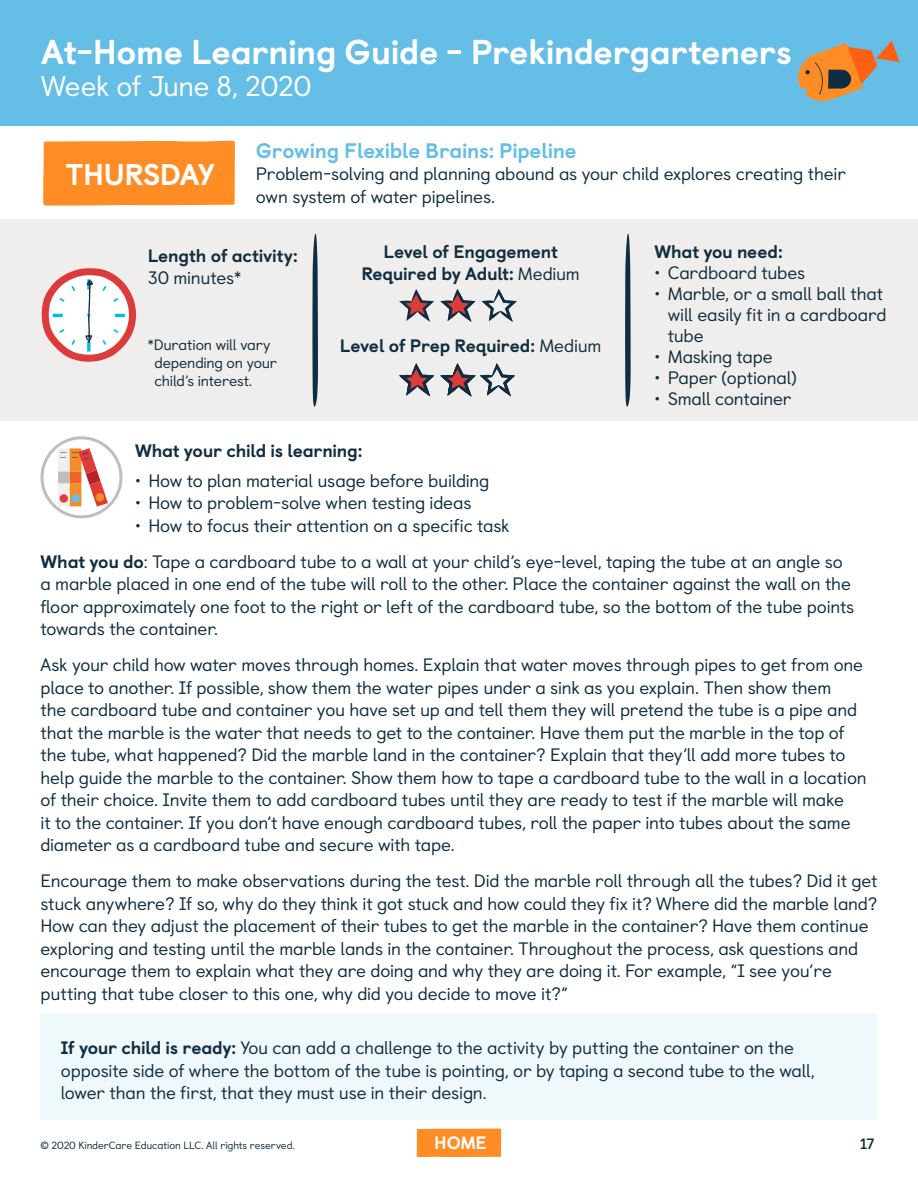
<style>
.page{position:relative;width:918px;height:1188px;background:#fff}
.page>*{position:absolute;margin:0;border:0;box-sizing:border-box;transform-origin:0 0}
.t1{font:800 34.5px "Castledown";letter-spacing:-.01em;color:#fff}
.t2{font:800 30px "Castledown";letter-spacing:-.025em;color:#fff}
.t3{font:28.5px "Castledown";letter-spacing:-.015em;color:#fff}
.t4{font:800 21px "Castledown";letter-spacing:-.01em;color:#64bee6}
.t5{font:18px/22.5px "Castledown";letter-spacing:-.015em;color:#102e41}
.t6{font:800 18px/22.5px "Castledown";letter-spacing:-.015em;color:#102e41;text-align:center}
.t7{font:800 18px "Castledown";color:#fff}
.t8{font:15px/18px "Castledown";letter-spacing:-.015em;color:#102e41}
.t9{font:700 15px "Castledown";color:#102e41}
.t10{font:10.5px "Castledown";letter-spacing:-.01em;color:#102e41}
.s1{font-weight:400}
.s2{font-weight:800}
</style>
<div class="page">
<div style="left:417px;top:1129px;width:84px;height:28px;background:#ff8c24"></div>
<div style="left:0;top:0;width:918px;height:125px;background:#64bee6"></div>
<svg style="left:798px;top:40px;width:102px;height:61px"></svg>
<div style="left:40px;top:1013px;width:838px;height:107px;background:#eff9fc"></div>
<div style="left:43px;top:141px;width:192px;height:65px;background:#ff8c24"></div>
<svg style="left:42px;top:438px;width:79px;height:79px"></svg>
<svg style="left:58px;top:448px;width:50px;height:59px"></svg>
<div style="left:41px;top:436px;width:81px;height:82px;border:3px solid #bebebe;border-radius:50%"></div>
<div style="left:0;top:220px;width:918px;height:201px;background:#f0eeec"></div>
<svg style="left:312px;top:233px;width:6px;height:174px"></svg>
<svg style="left:625px;top:233px;width:6px;height:174px"></svg>
<svg style="left:399px;top:289px;width:35px;height:33px"></svg>
<svg style="left:399px;top:363px;width:35px;height:34px"></svg>
<svg style="left:440px;top:289px;width:36px;height:33px"></svg>
<svg style="left:482px;top:289px;width:35px;height:33px"></svg>
<svg style="left:440px;top:363px;width:75px;height:34px"></svg>
<svg style="left:42px;top:268px;width:94px;height:94px"></svg>
<h1 class="t1" style="left:41px;top:24px;width:752px">At-Home Learning Guide - Prekindergarteners</h1>
<h3 class="t3" style="left:41px;top:63px;width:272px">Week of June 8, 2020</h3>
<p class="t4" style="left:256px;top:133px;width:322px">Growing Flexible Brains: Pipeline</p>
<p class="t5" style="left:256px;top:161px;width:592px">Problem-solving and planning abound as your child explores creating their own system of water pipelines.</p>
<p class="t6" style="left:654px;top:239px;width:130px">What you need:</p>
<p class="t5" style="left:654px;top:260px;width:153px">• Cardboard tubes</p>
<p class="t5" style="left:668px;top:281px;width:220px;line-height:21px;text-indent:-14px">• Marble, or a small ball that will easily fit in a cardboard tube</p>
<p class="t5" style="left:654px;top:344px;width:120px">• Masking tape</p>
<p class="t5" style="left:654px;top:365px;width:144px">• Paper (optional)</p>
<p class="t5" style="left:654px;top:386px;width:139px">• Small container</p>
<h2 class="t2" style="left:66px;top:150px;width:151px">THURSDAY</h2>
<p class="t6" style="left:361px;top:239px;width:220px">Level of Engagement<br>Required by Adult: <span class="s1">Medium</span></p>
<p class="t6" style="left:148px;top:243px;width:152px">Length of activity:</p>
<p class="t5" style="left:148px;top:265px;width:95px">30 minutes*</p>
<p class="t8" style="left:154px;top:334px;width:124px;text-indent:-7px">*Duration will vary depending on your child’s interest.</p>
<p class="t6" style="left:340px;top:333px;width:263px">Level of Prep Required: <span class="s1">Medium</span></p>
<p class="t6" style="left:135px;top:438px;width:229px">What your child is learning:</p>
<p class="t5" style="left:135px;top:468px;width:356px">• How to plan material usage before building</p>
<p class="t5" style="left:135px;top:490px;width:338px">• How to problem-solve when testing ideas</p>
<p class="t5" style="left:40px;top:506px;width:804px;line-height:36px;text-indent:94px">• How to focus their attention on a specific task<br><span class="s2">What you do</span>: Tape a cardboard tube to a wall at your child’s eye-level, taping the tube at an angle so</p>
<p class="t5" style="left:40px;top:571px;width:815px">a marble placed in one end of the tube will roll to the other. Place the container against the wall on the floor approximately one foot to the right or left of the cardboard tube, so the bottom of the tube points towards the container.</p>
<p class="t5" style="left:40px;top:652px;width:828px">Ask your child how water moves through homes. Explain that water moves through pipes to get from one place to another. If possible, show them the water pipes under a sink as you explain. Then show them<br>the cardboard tube and container you have set up and tell them they will pretend the tube is a pipe and that the marble is the water that needs to get to the container. Have them put the marble in the top of the tube, what happened? Did the marble land in the container? Explain that they’ll add more tubes to help guide the marble to the container. Show them how to tape a cardboard tube to the wall in a location of their choice. Invite them to add cardboard tubes until they are ready to test if the marble will make<br>it to the container. If you don’t have enough cardboard tubes, roll the paper into tubes about the same diameter as a cardboard tube and secure with tape.</p>
<p class="t5" style="left:40px;top:868px;width:839px">Encourage them to make observations during the test. Did the marble roll through all the tubes? Did it get stuck anywhere? If so, why do they think it got stuck and how could they fix it? Where did the marble land?<br>How can they adjust the placement of their tubes to get the marble in the container? Have them continue exploring and testing until the marble lands in the container. Throughout the process, ask questions and encourage them to explain what they are doing and why they are doing it. For example, “I see you’re putting that tube closer to this one, why did you decide to move it?”</p>
<p class="t5" style="left:61px;top:1035px;width:755px"><span class="s2">If your child is ready:</span> You can add a challenge to the activity by putting the container on the opposite side of where the bottom of the tube is pointing, or by taping a second tube to the wall, lower than the first, that they must use in their design.</p>
<p class="t10" style="left:40px;top:1137px;width:256px">© 2020 KinderCare Education LLC. All rights reserved.</p>
<p class="t7" style="left:434px;top:1128px;width:54px">HOME</p>
<p class="t9" style="left:860px;top:1132px;width:16px">17</p>
</div>
